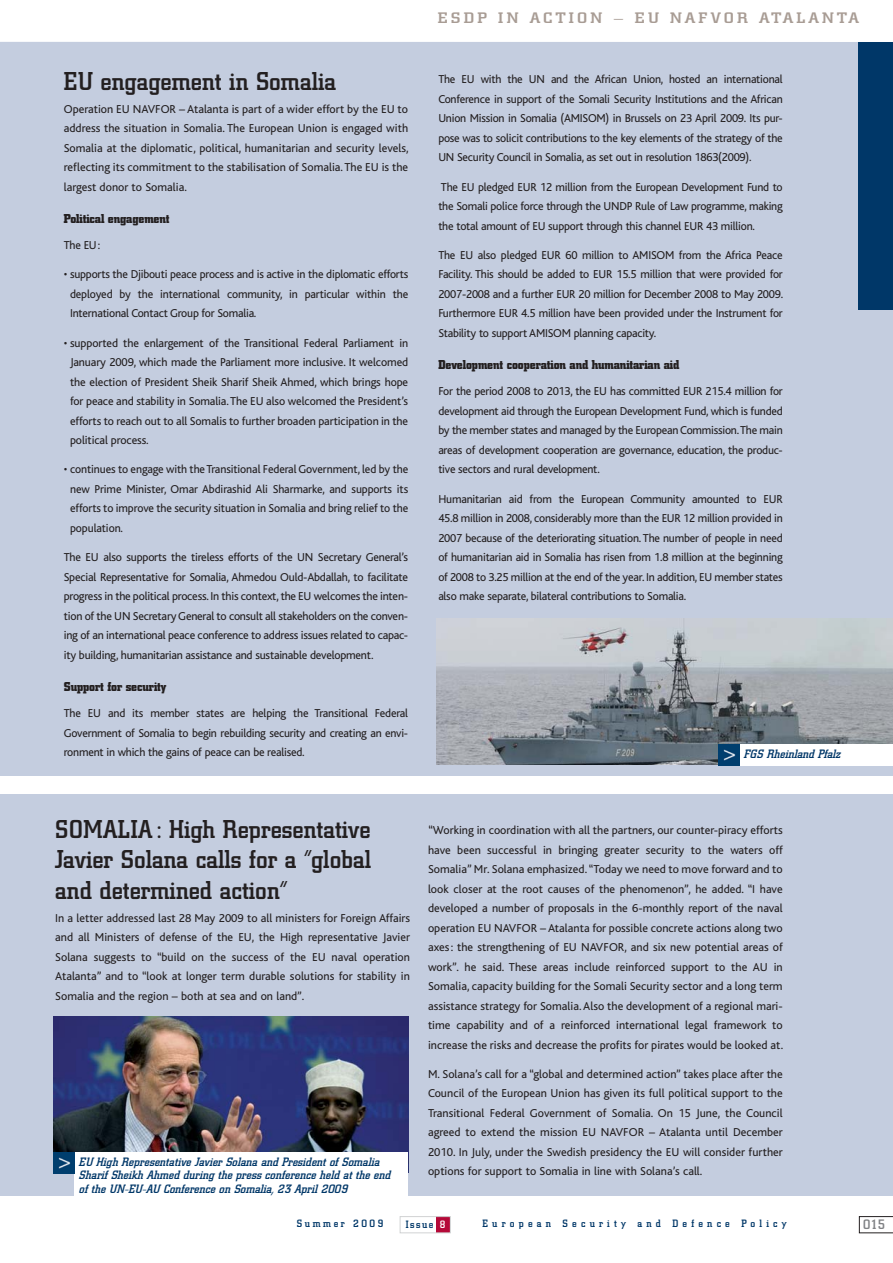
<style>
.page{position:relative;width:893px;height:1263px;background:#fff}
.page>*{position:absolute;margin:0;border:0;box-sizing:border-box;transform-origin:0 0}
.t1{font:500 25.5px/30.6px "City";color:#231f20;text-align:justify}
.t2{font:500 15px "City";letter-spacing:.17em;color:#a89c94;scale:1.25 1}
.t3{font:500 13.5px "City";color:#808285}
.t4{font:700 12.75px "City";letter-spacing:-.01em;color:#231f20}
.t5{font:12px/19.5px "Bliss";letter-spacing:-.02em;color:#231f20;text-align:justify}
.t6{font:italic 500 12px/13.5px "City";color:#003768}
.t7{font:500 10.5px "City";letter-spacing:.4em;color:#003768}
.t8{font:500 10.5px "City";letter-spacing:.245em;color:#003768}
.s1{color:#fff}
</style>
<div class="page">
<div style="left:437px;top:1216px;width:13px;height:17px;background:#b50938"></div>
<div style="left:400px;top:1216px;width:51px;height:17px;border:1px solid #d1d3d4"></div>
<svg style="left:859px;top:1216px;width:34px;height:17px"></svg>
<div style="left:0;top:42px;width:893px;height:733px;background:#c4cddf"></div>
<div style="left:0;top:795px;width:893px;height:401px;background:#c4cddf"></div>
<img style="left:437px;top:619px;width:456px;height:146px">
<div style="left:859px;top:42px;width:34px;height:268px;background:#003768"></div>
<div style="left:740px;top:744px;width:153px;height:21px;background:#fff"></div>
<img style="left:718px;top:744px;width:22px;height:21px">
<img style="left:53px;top:1016px;width:355px;height:136px">
<div style="left:75px;top:1152px;width:333px;height:61px;background:#fff"></div>
<img style="left:53px;top:1152px;width:22px;height:21px">
<h1 class="t1" style="left:64px;top:68px;width:274px">EU engagement in Somalia</h1>
<p class="t5" style="left:64px;top:100px;width:346px">Operation EU NAVFOR – Atalanta is part of a wider effort by the EU to address the situation in Somalia. The European Union is engaged with Somalia at the diplomatic, political, humanitarian and security levels, reflecting its commitment to the stabilisation of Somalia. The EU is the largest donor to Somalia.</p>
<p class="t4" style="left:64px;top:214px;width:107px">Political engagement</p>
<p class="t5" style="left:64px;top:236px;width:38px">The EU :</p>
<p class="t5" style="left:70px;top:266px;width:340px;text-indent:-6px">• supports the Djibouti peace process and is active in the diplomatic efforts deployed by the international community, in particular within the International Contact Group for Somalia.</p>
<p class="t5" style="left:70px;top:334px;width:340px;text-indent:-6px">• supported the enlargement of the Transitional Federal Parliament in January 2009, which made the Parliament more inclusive. It welcomed the election of President Sheik Sharif Sheik Ahmed, which brings hope for peace and stability in Somalia. The EU also welcomed the President’s efforts to reach out to all Somalis to further broaden participation in the political process.</p>
<p class="t5" style="left:70px;top:461px;width:340px;text-indent:-6px">• continues to engage with the Transitional Federal Government, led by the new Prime Minister, Omar Abdirashid Ali Sharmarke, and supports its efforts to improve the security situation in Somalia and bring relief to the population.</p>
<p class="t5" style="left:64px;top:548px;width:346px">The EU also supports the tireless efforts of the UN Secretary General’s Special Representative for Somalia, Ahmedou Ould-Abdallah, to facilitate progress in the political process. In this context, the EU welcomes the inten&shy;tion of the UN Secretary General to consult all stakeholders on the conven&shy;ing of an international peace conference to address issues related to capac&shy;ity building, humanitarian assistance and sustainable development.</p>
<p class="t4" style="left:64px;top:682px;width:104px">Support for security</p>
<p class="t5" style="left:64px;top:704px;width:346px">The EU and its member states are helping the Transitional Federal Government of Somalia to begin rebuilding security and creating an envi&shy;ronment in which the gains of peace can be realised.</p>
<p class="t2" style="left:438px;top:13px;width:338px">ESDP IN ACTION – EU NAFVOR ATALANTA</p>
<p class="t5" style="left:438px;top:71px;width:346px">The EU with the UN and the African Union, hosted an international Conference in support of the Somali Security Institutions and the African Union Mission in Somalia (AMISOM) in Brussels on 23 April 2009. Its pur&shy;pose was to solicit contributions to the key elements of the strategy of the UN Security Council in Somalia, as set out in resolution 1863(2009).</p>
<p class="t5" style="left:438px;top:178px;width:346px">The EU pledged EUR 12 million from the European Development Fund to the Somali police force through the UNDP Rule of Law programme, making the total amount of EU support through this channel EUR 43 million.</p>
<p class="t5" style="left:438px;top:246px;width:346px">The EU also pledged EUR 60 million to AMISOM from the Africa Peace Facility. This should be added to EUR 15.5 million that were provided for 2007-2008 and a further EUR 20 million for December 2008 to May 2009.<br>Furthermore EUR 4.5 million have been provided under the Instrument for Stability to support AMISOM planning capacity.</p>
<p class="t4" style="left:438px;top:360px;width:242px">Development cooperation and humanitarian aid</p>
<p class="t5" style="left:438px;top:383px;width:346px">For the period 2008 to 2013, the EU has committed EUR 215.4 million for development aid through the European Development Fund, which is funded by the member states and managed by the European Commission. The main areas of development cooperation are governance, education, the produc&shy;tive sectors and rural development.</p>
<p class="t5" style="left:438px;top:490px;width:346px">Humanitarian aid from the European Community amounted to EUR 45.8 million in 2008, considerably more than the EUR 12 million provided in 2007 because of the deteriorating situation. The number of people in need of humanitarian aid in Somalia has risen from 1.8 million at the beginning of 2008 to 3.25 million at the end of the year. In addition, EU member states also make separate, bilateral contributions to Somalia.</p>
<p class="t6" style="left:744px;top:748px;width:98px">FGS Rheinland Pfalz</p>
<h1 class="t1" style="left:55px;top:816px;width:317px">SOMALIA : High Representative Javier Solana calls for a “global and determined action”</h1>
<p class="t5" style="left:55px;top:909px;width:356px">In a letter addressed last 28 May 2009 to all ministers for Foreign Affairs and all Ministers of defense of the EU, the High representative Javier Solana suggests to “build on the success of the EU naval operation Atalanta” and to “look at longer term durable solutions for stability in Somalia and the region – both at sea and on land”.</p>
<p class="t6" style="left:79px;top:1156px;width:313px">EU High Representative Javier Solana and President of Somalia<br>Sharif Sheikh Ahmed during the press conference held at the end of the UN-EU-AU Conference on Somalia, 23 April 2009</p>
<p class="t5" style="left:428px;top:821px;width:357px">“Working in coordination with all the partners, our counter-piracy efforts have been successful in bringing greater security to the waters off Somalia” Mr. Solana emphasized. “Today we need to move forward and to look closer at the root causes of the phenomenon”, he added. “I have developed a number of proposals in the 6-monthly report of the naval operation EU NAVFOR – Atalanta for possible concrete actions along two axes : the strengthening of EU NAVFOR, and six new potential areas of work”. he said. These areas include reinforced support to the AU in Somalia, capacity building for the Somali Security sector and a long term assistance strategy for Somalia. Also the development of a regional mari&shy;time capability and of a reinforced international legal framework to increase the risks and decrease the profits for pirates would be looked at.</p>
<p class="t5" style="left:428px;top:1065px;width:356px">M. Solana’s call for a “global and determined action” takes place after the Council of the European Union has given its full political support to the Transitional Federal Government of Somalia. On 15 June, the Council agreed to extend the mission EU NAVFOR – Atalanta until December 2010. In July, under the Swedish presidency the EU will consider further options for support to Somalia in line with Solana’s call.</p>
<p class="t8" style="left:297px;top:1220px;width:88px">Summer 2009</p>
<p class="t7" style="left:406px;top:1221px;width:41px">Issue <span class="s1">8</span></p>
<p class="t7" style="left:483px;top:1220px;width:306px">European Security and Defence Policy</p>
<p class="t3" style="left:863px;top:1219px;width:23px">015</p>
</div>
